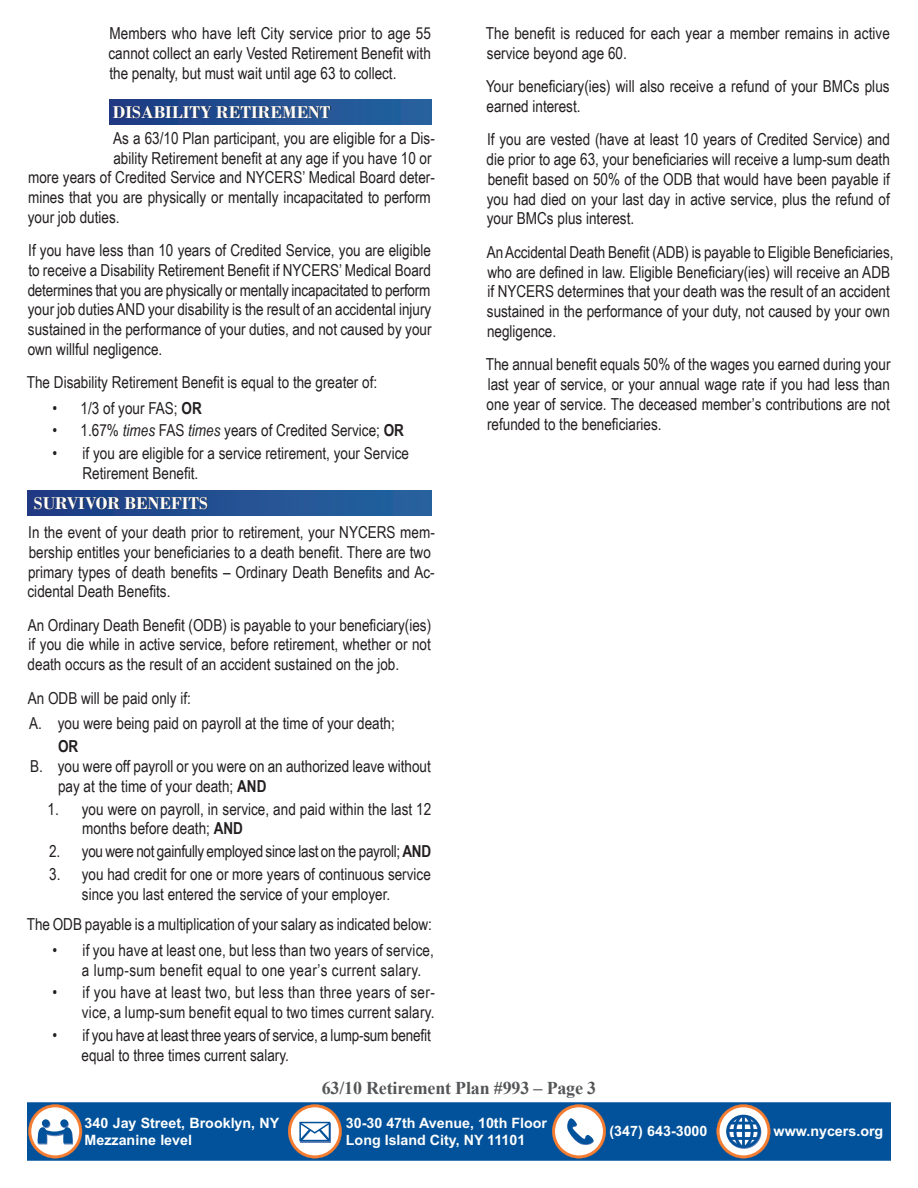
<style>
.page{position:relative;width:918px;height:1188px;background:#fff}
.page>*{position:absolute;margin:0;border:0;box-sizing:border-box;transform-origin:0 0}
.t1{font:700 18px "Bodoni";color:#fff}
.t2{font:700 18px "Times New Roman";letter-spacing:-.01em;color:#545557}
.t3{font:16.5px/19.8px "Arial Narrow";color:#231f20}
.t4{font:16.5px "Arial Narrow";letter-spacing:-.02em;color:#231f20}
.t5{font:700 16.5px "Arial Narrow";color:#231f20}
.t6{font:700 14.25px/17.1px "Arial";color:#fff}
.t7{font:700 14.25px/17.1px "Arial";color:#fdfdfd}
.s1{font-weight:700}
.s2{font-style:italic}
</style>
<div class="page">
<div style="left:27px;top:491px;width:405px;height:24px;background:linear-gradient(to right,#1d3b84,#2664a0)"></div>
<div style="left:109px;top:100px;width:323px;height:24px;background:linear-gradient(to right,#1d3b83,#26649f)"></div>
<div style="left:27px;top:1102px;width:864px;height:59px;background:#01529a"></div>
<hr style="left:27px;top:1102px;width:864px;height:1px;background:#fff">
<svg style="left:552px;top:1104px;width:54px;height:54px"></svg>
<svg style="left:288px;top:1104px;width:54px;height:54px"></svg>
<svg style="left:28px;top:1104px;width:54px;height:54px"></svg>
<svg style="left:717px;top:1104px;width:53px;height:54px"></svg>
<p class="t3" style="left:109px;top:23px;width:324px;text-align:justify">Members who have left City service prior to age 55 cannot collect an early Vested Retirement Benefit with the penalty, but must wait until age 63 to collect.</p>
<p class="t1" style="left:113px;top:101px;width:219px">DISABILITY RETIREMENT</p>
<p class="t3" style="left:113px;top:127px;width:323px">As a 63/10 Plan participant, you are eligible for a Dis-</p>
<p class="t3" style="left:113px;top:147px;width:320px">ability Retirement benefit at any age if you have 10 or</p>
<p class="t3" style="left:28px;top:167px;width:408px">more years of Credited Service and NYCERS’ Medical Board deter-</p>
<p class="t3" style="left:28px;top:186px;width:404px">mines that you are physically or mentally incapacitated to perform</p>
<p class="t3" style="left:28px;top:206px;width:93px">your job duties.</p>
<p class="t3" style="left:28px;top:240px;width:405px;text-align:justify">If you have less than 10 years of Credited Service, you are eligible to receive a Disability Retirement Benefit if NYCERS’ Medical Board determines that you are physically or mentally incapacitated to perform your job duties AND your disability is the result of an accidental injury sustained in the performance of your duties, and not caused by your own willful negligence.</p>
<p class="t3" style="left:27px;top:372px;width:352px">The Disability Retirement Benefit is equal to the greater of:</p>
<p class="t3" style="left:53px;top:397px;width:151px">• 1/3 of your FAS; <span class="s1">OR</span></p>
<p class="t3" style="left:53px;top:420px;width:353px">• 1.67% <span class="s2">times</span> FAS <span class="s2">times</span> years of Credited Service; <span class="s1">OR</span></p>
<p class="t3" style="left:83px;top:442px;width:328px;text-indent:-30px">• if you are eligible for a service retirement, your Service<br>Retirement Benefit.</p>
<p class="t1" style="left:34px;top:492px;width:176px">SURVIVOR BENEFITS</p>
<p class="t3" style="left:28px;top:522px;width:409px">In the event of your death prior to retirement, your NYCERS mem&shy;bership entitles your beneficiaries to a death benefit. There are two primary types of death benefits – Ordinary Death Benefits and Ac&shy;cidental Death Benefits.</p>
<p class="t3" style="left:28px;top:614px;width:405px;text-align:justify">An Ordinary Death Benefit (ODB) is payable to your beneficiary(ies) if you die while in active service, before retirement, whether or not death occurs as the result of an accident sustained on the job.</p>
<p class="t3" style="left:28px;top:684px;width:369px;line-height:25.8px">An ODB will be paid only if:<br>A. you were being paid on payroll at the time of your death;</p>
<p class="t5" style="left:58px;top:734px;width:22px">OR</p>
<p class="t3" style="left:58px;top:756px;width:374px;text-indent:-28px">B. you were off payroll or you were on an authorized leave without pay at the time of your death; <span class="s1">AND</span></p>
<p class="t3" style="left:82px;top:798px;width:351px;text-indent:-34px">1. you were on payroll, in service, and paid within the last 12 months before death; <span class="s1">AND</span></p>
<p class="t4" style="left:49px;top:839px;width:384px">2. you were not gainfully employed since last on the payroll; <span class="s1">AND</span></p>
<p class="t3" style="left:49px;top:864px;width:383px;text-align:center">3. you had credit for one or more years of continuous service since you last entered the service of your employer.</p>
<p class="t3" style="left:27px;top:914px;width:407px">The ODB payable is a multiplication of your salary as indicated below:</p>
<p class="t3" style="left:82px;top:939px;width:354px;text-indent:-29px">• if you have at least one, but less than two years of service, a lump-sum benefit equal to one year’s current salary.</p>
<p class="t3" style="left:53px;top:982px;width:384px;text-align:right">• if you have at least two, but less than three years of ser&shy;vice, a lump-sum benefit equal to two times current salary.</p>
<p class="t3" style="left:82px;top:1025px;width:351px;text-indent:-29px">• if you have at least three years of service, a lump-sum benefit equal to three times current salary.</p>
<p class="t3" style="left:486px;top:23px;width:406px">The benefit is reduced for each year a member remains in active service beyond age 60.</p>
<p class="t3" style="left:486px;top:76px;width:405px">Your beneficiary(ies) will also receive a refund of your BMCs plus earned interest.</p>
<p class="t3" style="left:487px;top:129px;width:405px;text-align:justify">If you are vested (have at least 10 years of Credited Service) and die prior to age 63, your beneficiaries will receive a lump-sum death benefit based on 50% of the ODB that would have been payable if you had died on your last day in active service, plus the refund of your BMCs plus interest.</p>
<p class="t3" style="left:487px;top:241px;width:408px">An Accidental Death Benefit (ADB) is payable to Eligible Beneficiaries, who are defined in law. Eligible Beneficiary(ies) will receive an ADB if NYCERS determines that your death was the result of an accident sustained in the performance of your duty, not caused by your own negligence.</p>
<p class="t3" style="left:486px;top:354px;width:406px;text-align:justify">The annual benefit equals 50% of the wages you earned during your last year of service, or your annual wage rate if you had less than one year of service. The deceased member’s contributions are not refunded to the beneficiaries.</p>
<p class="t2" style="left:322px;top:1076px;width:276px">63/10 Retirement Plan #993 – Page 3</p>
<p class="t6" style="left:85px;top:1115px;width:196px">340 Jay Street, Brooklyn, NY<br>Mezzanine level</p>
<p class="t6" style="left:610px;top:1123px;width:99px">(347) 643-3000</p>
<p class="t6" style="left:774px;top:1123px;width:111px">www.nycers.org</p>
<p class="t7" style="left:346px;top:1115px;width:203px">30-30 47th Avenue, 10th Floor<br>Long Island City, NY 11101</p>
</div>
